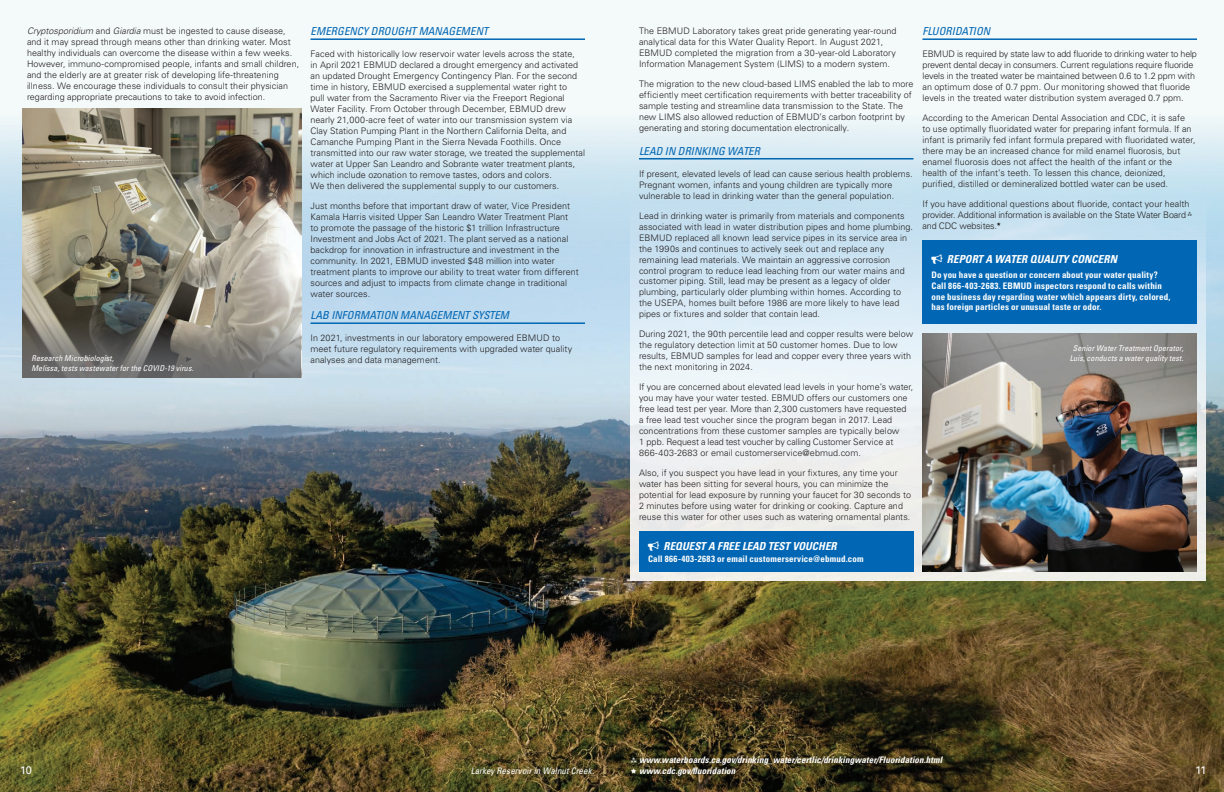
<style>
.page{position:relative;width:1224px;height:792px;background:#f4fafa}
.page>*{position:absolute;margin:0;border:0;box-sizing:border-box;transform-origin:0 0}
.t1{font:italic condensed 11px "Univers LT Std";letter-spacing:.005em;color:#0166b3}
.t2{font:italic 700 condensed 11px "Univers LT Std";letter-spacing:.005em;color:#fff}
.t3{font:11px "Univers LT Std";color:#fff}
.t4{font:300 9px/11px "Univers LT Std";letter-spacing:.005em;color:#231f20}
.t5{font:300 9px/11px "Univers LT Std";letter-spacing:-.015em;color:#231f20}
.t6{font:700 condensed 9px/10.8px "Univers LT Std";letter-spacing:.015em;color:#fff}
.t7{font:italic 700 condensed 9px/11px "Univers LT Std";letter-spacing:.01em;color:#fff}
.t8{font:italic condensed 9px "Univers LT Std";letter-spacing:.01em;color:#fff}
.t9{font:italic condensed 8px/9.6px "Univers LT Std";letter-spacing:.015em;color:#fff;text-align:center}
.s1{font-style:italic}
</style>
<div class="page">
<img style="left:0;top:108px;width:1224px;height:684px">
<hr style="left:310px;top:38px;width:275px;height:2px;background:#0166b3">
<hr style="left:310px;top:322px;width:275px;height:2px;background:#0166b3">
<img style="left:22px;top:108px;width:279px;height:202px">
<svg style="left:630px;top:108px;width:576px;height:472px"></svg>
<hr style="left:639px;top:158px;width:275px;height:2px;background:#0166b3">
<div style="left:639px;top:531px;width:275px;height:41px;background:#0166b3"></div>
<hr style="left:922px;top:38px;width:275px;height:2px;background:#0166b3">
<div style="left:922px;top:240px;width:275px;height:84px;background:#0166b3"></div>
<img style="left:922px;top:333px;width:275px;height:239px">
<svg style="left:22px;top:310px;width:280px;height:68px;background:#777570"></svg>
<svg style="left:1188px;top:211px;width:4px;height:5px"></svg>
<svg style="left:997px;top:222px;width:4px;height:4px"></svg>
<svg style="left:631px;top:757px;width:5px;height:16px"></svg>
<p class="t4" style="left:27px;top:25px;width:274px"><span class="s1">Cryptosporidium</span> and <span class="s1">Giardia</span> must be ingested to cause disease, and it may spread through means other than drinking water. Most healthy individuals can overcome the disease within a few weeks.<br>However, immuno-compromised people, infants and small children, and the elderly are at greater risk of developing life-threatening illness. We encourage these individuals to consult their physician regarding appropriate precautions to take to avoid infection.</p>
<p class="t1" style="left:310px;top:24px;width:179px">EMERGENCY DROUGHT MANAGEMENT</p>
<p class="t4" style="left:310px;top:48px;width:276px">Faced with historically low reservoir water levels across the state,<br>in April 2021 EBMUD declared a drought emergency and activated an updated Drought Emergency Contingency Plan. For the second time in history, EBMUD exercised a supplemental water right to<br>pull water from the Sacramento River via the Freeport Regional Water Facility. From October through December, EBMUD drew nearly 21,000-acre feet of water into our transmission system via Clay Station Pumping Plant in the Northern California Delta, and Camanche Pumping Plant in the Sierra Nevada Foothills. Once transmitted into our raw water storage, we treated the supplemental water at Upper San Leandro and Sobrante water treatment plants, which include ozonation to remove tastes, odors and colors.<br>We then delivered the supplemental supply to our customers.</p>
<p class="t4" style="left:310px;top:200px;width:270px">Just months before that important draw of water, Vice President Kamala Harris visited Upper San Leandro Water Treatment Plant<br>to promote the passage of the historic $1 trillion Infrastructure Investment and Jobs Act of 2021. The plant served as a national backdrop for innovation in infrastructure and investment in the community. In 2021, EBMUD invested $48 million into water treatment plants to improve our ability to treat water from different sources and adjust to impacts from climate change in traditional water sources.</p>
<p class="t1" style="left:310px;top:308px;width:200px">LAB INFORMATION MANAGEMENT SYSTEM</p>
<p class="t4" style="left:310px;top:332px;width:263px">In 2021, investments in our laboratory empowered EBMUD to meet future regulatory requirements with upgraded water quality analyses and data management.</p>
<p class="t9" style="left:32px;top:354px;width:164px;text-align:left">Research Microbiologist,<br>Melissa, tests wastewater for the COVID-19 virus.</p>
<p class="t4" style="left:639px;top:25px;width:259px">The EBMUD Laboratory takes great pride generating year-round analytical data for this Water Quality Report. In August 2021, EBMUD completed the migration from a 30-year-old Laboratory Information Management System (LIMS) to a modern system.</p>
<p class="t4" style="left:639px;top:78px;width:276px">The migration to the new cloud-based LIMS enabled the lab to more efficiently meet certification requirements with better traceability of sample testing and streamline data transmission to the State. The new LIMS also allowed reduction of EBMUD’s carbon footprint by generating and storing documentation electronically.</p>
<p class="t1" style="left:639px;top:144px;width:122px">LEAD IN DRINKING WATER</p>
<p class="t4" style="left:639px;top:168px;width:275px">If present, elevated levels of lead can cause serious health problems.<br>Pregnant women, infants and young children are typically more vulnerable to lead in drinking water than the general population.</p>
<p class="t4" style="left:639px;top:210px;width:276px">Lead in drinking water is primarily from materials and components associated with lead in water distribution pipes and home plumbing.<br>EBMUD replaced all known lead service pipes in its service area in the 1990s and continues to actively seek out and replace any remaining lead materials. We maintain an aggressive corrosion control program to reduce lead leaching from our water mains and customer piping. Still, lead may be present as a legacy of older plumbing, particularly older plumbing within homes. According to the USEPA, homes built before 1986 are more likely to have lead pipes or fixtures and solder that contain lead.</p>
<p class="t4" style="left:639px;top:329px;width:276px">During 2021, the 90th percentile lead and copper results were below the regulatory detection limit at 50 customer homes. Due to low results, EBMUD samples for lead and copper every three years with the next monitoring in 2024.</p>
<p class="t4" style="left:639px;top:382px;width:276px">If you are concerned about elevated lead levels in your home’s water, you may have your water tested. EBMUD offers our customers one free lead test per year. More than 2,300 customers have requested<br>a free lead test voucher since the program began in 2017. Lead concentrations from these customer samples are typically below<br>1 ppb. Request a lead test voucher by calling Customer Service at 866-403-2683 or email customerservice@ebmud.com.</p>
<p class="t4" style="left:639px;top:468px;width:274px">Also, if you suspect you have lead in your fixtures, any time your water has been sitting for several hours, you can minimize the potential for lead exposure by running your faucet for 30 seconds to 2 minutes before using water for drinking or cooking. Capture and reuse this water for other uses such as watering ornamental plants.</p>
<p class="t2" style="left:648px;top:540px;width:190px">○ REQUEST A FREE LEAD TEST VOUCHER</p>
<p class="t6" style="left:648px;top:553px;width:217px">Call 866-403-2683 or email customerservice@ebmud.com</p>
<p class="t1" style="left:922px;top:24px;width:69px">FLUORIDATION</p>
<p class="t5" style="left:922px;top:48px;width:276px">EBMUD is required by state law to add fluoride to drinking water to help prevent dental decay in consumers. Current regulations require fluoride levels in the treated water be maintained between 0.6 to 1.2 ppm with an optimum dose of 0.7 ppm. Our monitoring showed that fluoride levels in the treated water distribution system averaged 0.7 ppm.</p>
<p class="t4" style="left:922px;top:112px;width:275px">According to the American Dental Association and CDC, it is safe<br>to use optimally fluoridated water for preparing infant formula. If an infant is primarily fed infant formula prepared with fluoridated water, there may be an increased chance for mild enamel fluorosis, but enamel fluorosis does not affect the health of the infant or the health of the infant’s teeth. To lessen this chance, deionized, purified, distilled or demineralized bottled water can be used.</p>
<p class="t4" style="left:922px;top:198px;width:269px">If you have additional questions about fluoride, contact your health provider. Additional information is available on the State Water Board and CDC websites.</p>
<p class="t2" style="left:932px;top:252px;width:187px">○ REPORT A WATER QUALITY CONCERN</p>
<p class="t6" style="left:932px;top:269px;width:241px">Do you have a question or concern about your water quality?<br>Call 866-403-2683. EBMUD inspectors respond to calls within one business day regarding water which appears dirty, colored, has foreign particles or unusual taste or odor.</p>
<p class="t9" style="left:1070px;top:344px;width:115px">Senior Water Treatment Operator,<br>Luis, conducts a water quality test.</p>
<p class="t7" style="left:639px;top:754px;width:305px">www.waterboards.ca.gov/drinking_water/certlic/drinkingwater/Fluoridation.html www.cdc.gov/fluoridation</p>
<p class="t3" style="left:20px;top:764px;width:13px">10</p>
<p class="t3" style="left:1195px;top:764px;width:13px">11</p>
<p class="t8" style="left:471px;top:765px;width:125px">Larkey Reservoir in Walnut Creek.</p>
</div>
